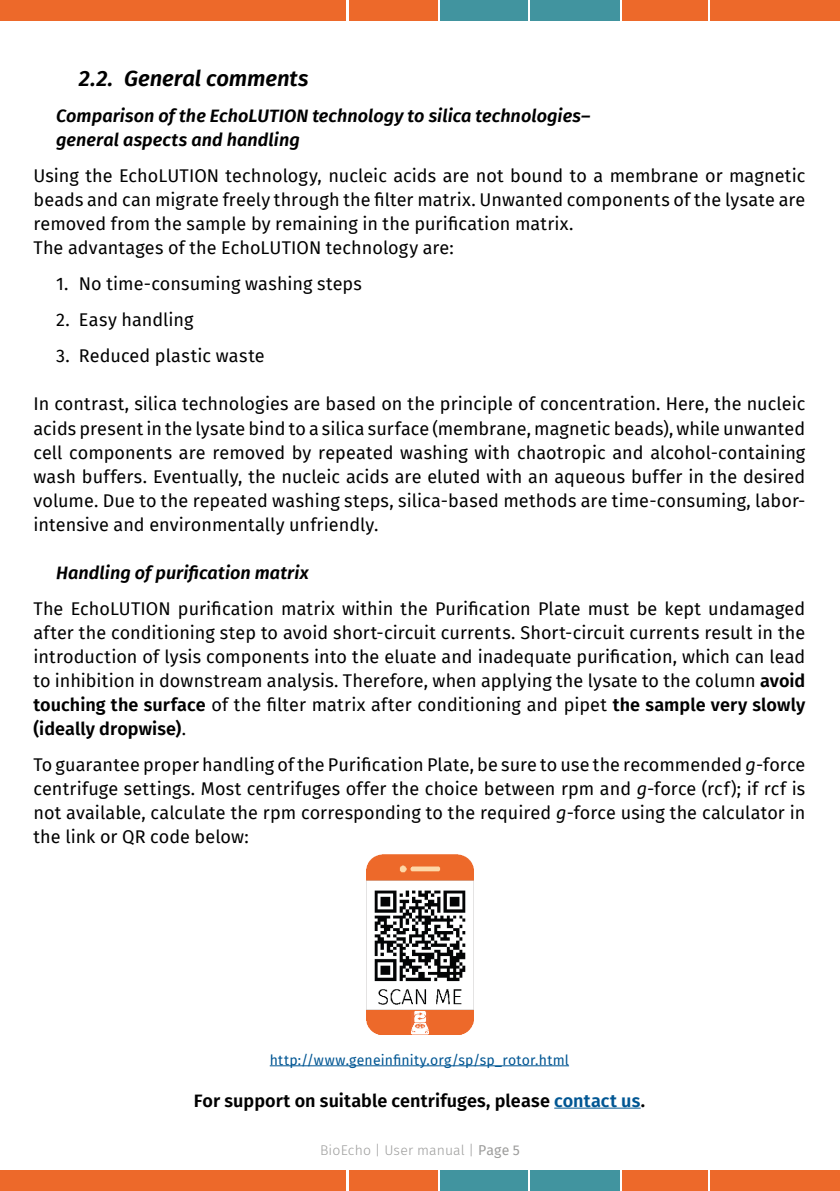
<style>
.page{position:relative;width:840px;height:1191px;background:#fff}
.page>*{position:absolute;margin:0;border:0;box-sizing:border-box;transform-origin:0 0}
.t1{font:italic 600 22px "Fira Sans";letter-spacing:-.005em;color:#000}
.t2{font:18px/24px "Fira Sans";letter-spacing:.005em;color:#000;text-align:justify}
.t3{font:italic 600 18px/24px "Fira Sans";letter-spacing:.005em;color:#000}
.t4{font:600 18px "Fira Sans";letter-spacing:.005em;color:#000}
.t5{font:14px "Fira Sans";letter-spacing:.015em;color:#005693}
.t6{font:300 14px "Fira Sans";letter-spacing:.01em;color:#9d9d9c}
.s1{font-weight:600}
.s2{font-style:italic}
.s3{color:#005693}
.s4{font-weight:400}
</style>
<div class="page">
<div style="left:0;top:1170px;width:346px;height:21px;background:#ed692a"></div>
<div style="left:348px;top:1170px;width:89px;height:21px;background:#ed692a"></div>
<div style="left:440px;top:1170px;width:87px;height:21px;background:#41949f"></div>
<div style="left:530px;top:1170px;width:89px;height:21px;background:#41949f"></div>
<div style="left:621px;top:1170px;width:86px;height:21px;background:#ed692a"></div>
<div style="left:709px;top:1170px;width:130px;height:21px;background:#ed692a"></div>
<div style="left:0;top:0;width:346px;height:21px;background:#ed692a"></div>
<div style="left:348px;top:0;width:89px;height:21px;background:#ed692a"></div>
<div style="left:440px;top:0;width:87px;height:21px;background:#41949f"></div>
<div style="left:530px;top:0;width:89px;height:21px;background:#41949f"></div>
<div style="left:621px;top:0;width:86px;height:21px;background:#ed692a"></div>
<div style="left:709px;top:0;width:130px;height:21px;background:#ed692a"></div>
<hr style="left:269px;top:1065px;width:299px;height:1px;background:#005693">
<hr style="left:554px;top:1107px;width:86px;height:1px;background:#005693">
<img style="left:366px;top:854px;width:107px;height:180px">
<p class="t1" style="left:79px;top:61px;width:231px">2.2. General comments</p>
<p class="t3" style="left:56px;top:103px;width:535px">Comparison of the EchoLUTION technology to silica technologies– general aspects and handling</p>
<p class="t2" style="left:33px;top:164px;width:773px;text-align:left">Using the EchoLUTION technology, nucleic acids are not bound to a membrane or magnetic beads and can migrate freely through the filter matrix. Unwanted components of the lysate are removed from the sample by remaining in the purification matrix.<br>The advantages of the EchoLUTION technology are:</p>
<p class="t2" style="left:56px;top:272px;width:307px">1. No time-consuming washing steps</p>
<p class="t2" style="left:56px;top:308px;width:139px">2. Easy handling</p>
<p class="t2" style="left:56px;top:344px;width:210px">3. Reduced plastic waste</p>
<p class="t2" style="left:33px;top:392px;width:773px">In contrast, silica technologies are based on the principle of concentration. Here, the nucleic acids present in the lysate bind to a silica surface (membrane, magnetic beads), while unwanted cell components are removed by repeated washing with chaotropic and alcohol-containing wash buffers. Eventually, the nucleic acids are eluted with an aqueous buffer in the desired volume. Due to the repeated washing steps, silica-based methods are time-consuming, labor&shy;intensive and environmentally unfriendly.</p>
<p class="t3" style="left:56px;top:559px;width:254px">Handling of purification matrix</p>
<p class="t2" style="left:33px;top:596px;width:773px">The EchoLUTION purification matrix within the Purification Plate must be kept undamaged after the conditioning step to avoid short-circuit currents. Short-circuit currents result in the introduction of lysis components into the eluate and inadequate purification, which can lead to inhibition in downstream analysis. Therefore, when applying the lysate to the column <span class="s1">avoid touching the surface</span> of the filter matrix after conditioning and pipet <span class="s1">the sample very slowly (ideally dropwise)</span>.</p>
<p class="t2" style="left:33px;top:752px;width:773px">To guarantee proper handling of the Purification Plate, be sure to use the recommended <span class="s2">g</span>-force centrifuge settings. Most centrifuges offer the choice between rpm and <span class="s2">g</span>-force (rcf); if rcf is not available, calculate the rpm corresponding to the required <span class="s2">g</span>-force using the calculator in the link or QR code below:</p>
<p class="t5" style="left:269px;top:1049px;width:300px">http://www.geneinfinity.org/sp/sp_rotor.html</p>
<p class="t4" style="left:194px;top:1085px;width:452px">For support on suitable centrifuges, please <span class="s3">contact us</span>.</p>
<p class="t6" style="left:320px;top:1140px;width:201px">BioEcho | User manual | <span class="s4">Page 5</span></p>
</div>
